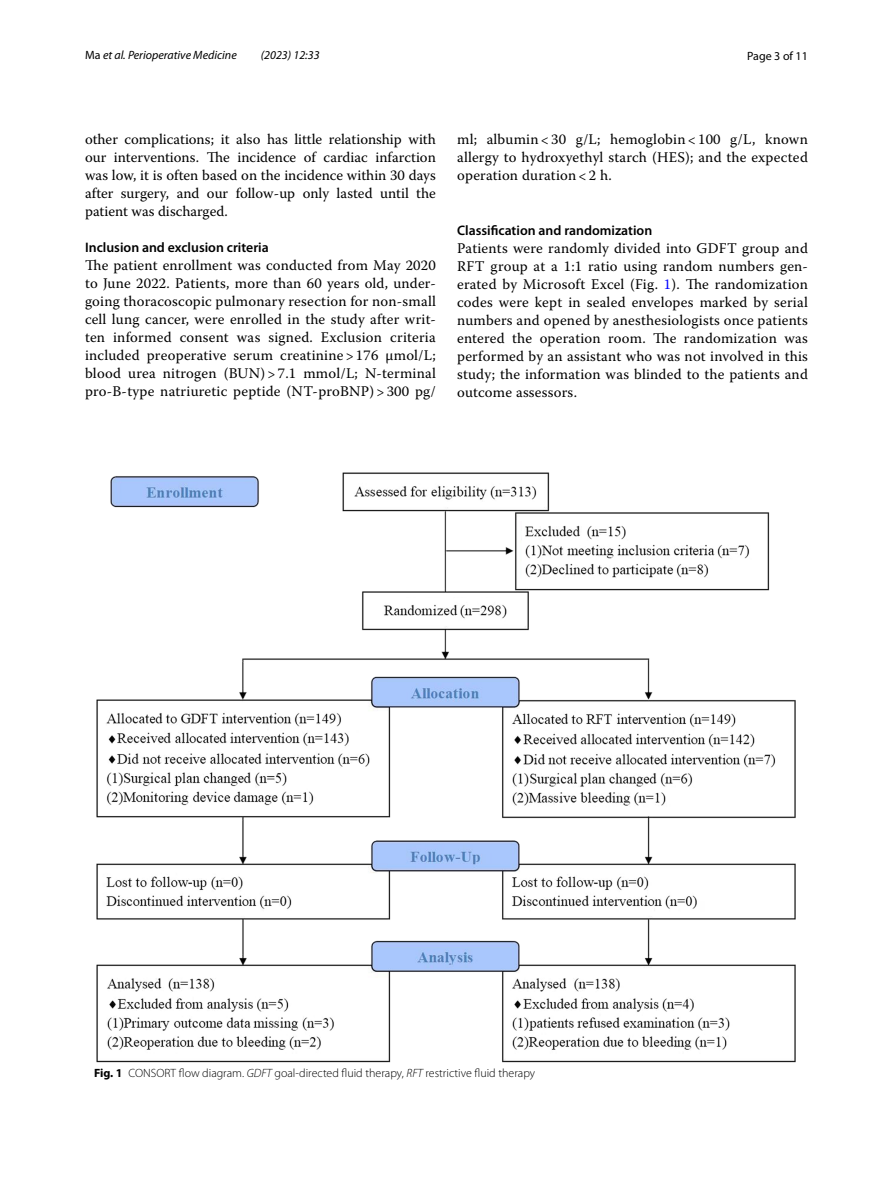
<style>
.page{position:relative;width:893px;height:1187px;background:#fff}
.page>*{position:absolute;margin:0;border:0;box-sizing:border-box;transform-origin:0 0}
.t1{font:14.7px/18px "Warnock Pro";letter-spacing:.015em;color:#000;text-align:justify}
.t2{font:600 13.8px "Myriad Pro";color:#000}
.t3{font:300 12px "Myriad Pro";color:#000}
.t4{font:italic 12px "Myriad Pro";color:#000}
.t5{font:12px "Myriad Pro";color:#000}
.s1{font-style:normal}
.s2{color:#00f}
.s3{font-weight:700}
.s4{font-style:italic}
</style>
<div class="page">
<img style="left:96px;top:472px;width:700px;height:590px">
<p class="t4" style="left:85px;top:48px;width:153px"><span class="s1">Ma</span> et al. Perioperative Medicine</p>
<p class="t4" style="left:261px;top:48px;width:60px">(2023) 12:33</p>
<p class="t5" style="left:747px;top:48px;width:62px">Page 3 of 11</p>
<p class="t1" style="left:85px;top:130px;width:352px">other complications; it also has little relationship with our interventions. The incidence of cardiac infarction was low, it is often based on the incidence within 30 days after surgery, and our follow-up only lasted until the patient was discharged.</p>
<p class="t2" style="left:85px;top:238px;width:185px">Inclusion and exclusion criteria</p>
<p class="t1" style="left:85px;top:256px;width:352px">The patient enrollment was conducted from May 2020 to June 2022. Patients, more than 60 years old, under&shy;going thoracoscopic pulmonary resection for non-small cell lung cancer, were enrolled in the study after writ&shy;ten informed consent was signed. Exclusion criteria included preoperative serum creatinine &gt; 176 μmol/L; blood urea nitrogen (BUN) &gt; 7.1 mmol/L; N-terminal pro-B-type natriuretic peptide (NT-proBNP) &gt; 300 pg/</p>
<p class="t1" style="left:457px;top:130px;width:352px">ml; albumin &lt; 30 g/L; hemoglobin &lt; 100 g/L, known allergy to hydroxyethyl starch (HES); and the expected operation duration &lt; 2 h.</p>
<p class="t2" style="left:457px;top:221px;width:197px">Classification and randomization</p>
<p class="t1" style="left:457px;top:238px;width:352px">Patients were randomly divided into GDFT group and RFT group at a 1:1 ratio using random numbers gen&shy;erated by Microsoft Excel (Fig. <span class="s2">1</span>). The randomization codes were kept in sealed envelopes marked by serial numbers and opened by anesthesiologists once patients entered the operation room. The randomization was performed by an assistant who was not involved in this study; the information was blinded to the patients and outcome assessors.</p>
<p class="t3" style="left:94px;top:1066px;width:443px"><span class="s3">Fig. 1</span> CONSORT flow diagram. <span class="s4">GDFT</span> goal-directed fluid therapy, <span class="s4">RFT</span> restrictive fluid therapy</p>
</div>
